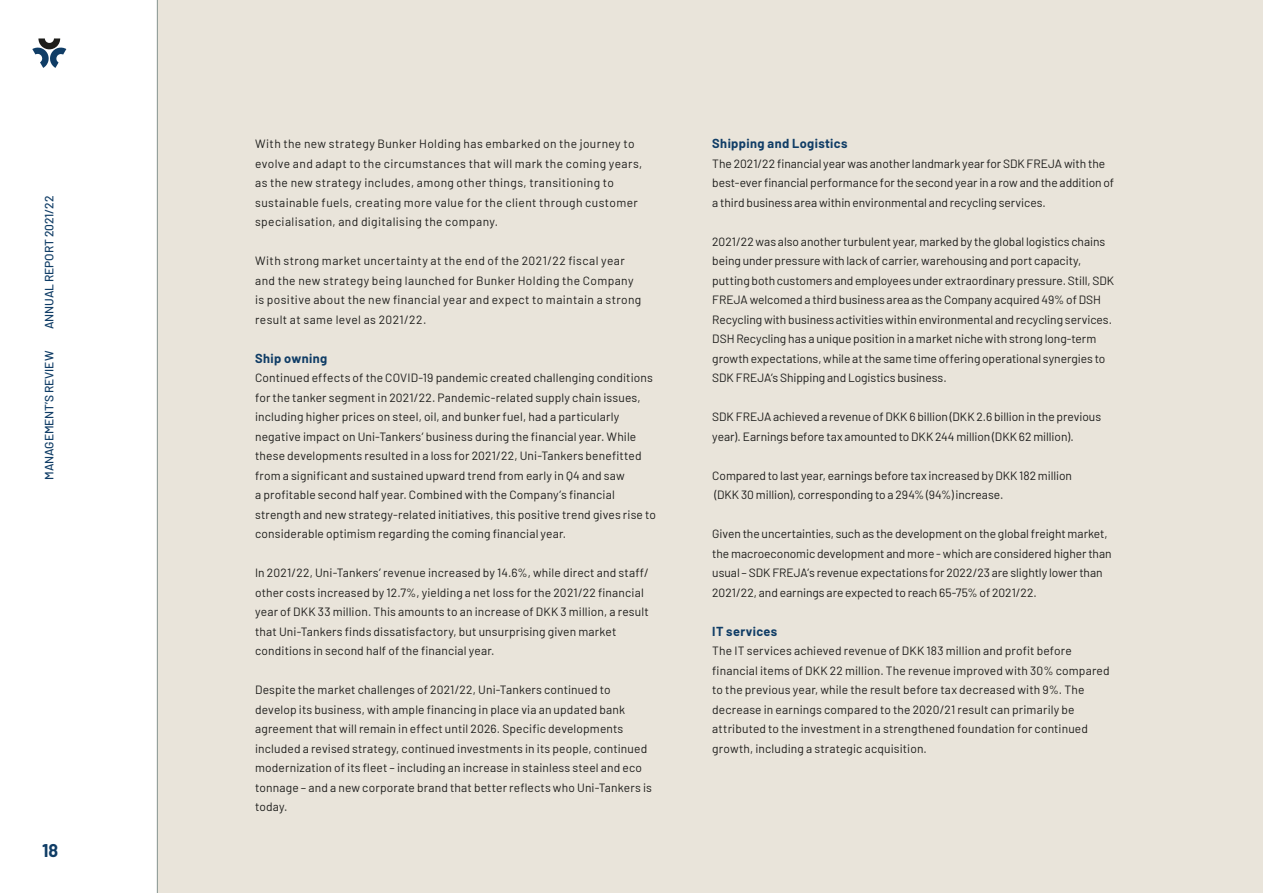
<style>
.page{position:relative;width:1263px;height:893px;background:#fff}
.page>*{position:absolute;margin:0;border:0;box-sizing:border-box;transform-origin:0 0}
.t1{font:700 18px "Barlow";color:#103d66}
.t2{font:700 12.75px "Barlow";letter-spacing:.03em;color:#103d66}
.t3{font:12px/19.5px "Barlow";letter-spacing:.01em;color:#1d1d1b}
.t4{font:12px/19.5px "Barlow";letter-spacing:.03em;color:#1d1d1b}
.t5{font:500 12px "Barlow";letter-spacing:-.01em;color:#103d66}
</style>
<div class="page">
<div style="left:157px;top:0;width:1106px;height:893px;background:#e9e4da"></div>
<svg style="left:66px;top:0;width:92px;height:893px"></svg>
<svg style="left:32px;top:38px;width:34px;height:30px"></svg>
<p class="t5" style="left:40px;top:329px;width:135px;rotate:-90deg">ANNUAL REPORT 2021/22</p>
<p class="t5" style="left:40px;top:480px;width:130px;rotate:-90deg">MANAGEMENT’S REVIEW</p>
<h1 class="t1" style="left:42px;top:837px;width:18px">18</h1>
<p class="t4" style="left:255px;top:133px;width:389px">With the new strategy Bunker Holding has embarked on the journey to evolve and adapt to the circumstances that will mark the coming years, as the new strategy includes, among other things, transitioning to sustainable fuels, creating more value for the client through customer specialisation, and digitalising the company.</p>
<p class="t4" style="left:255px;top:250px;width:388px">With strong market uncertainty at the end of the 2021/22 fiscal year and the new strategy being launched for Bunker Holding the Company is positive about the new financial year and expect to maintain a strong result at same level as 2021/22.</p>
<p class="t2" style="left:255px;top:349px;width:74px">Ship owning</p>
<p class="t3" style="left:255px;top:367px;width:402px">Continued effects of the COVID-19 pandemic created challenging conditions for the tanker segment in 2021/22. Pandemic-related supply chain issues, including higher prices on steel, oil, and bunker fuel, had a particularly negative impact on Uni-Tankers’ business during the financial year. While these developments resulted in a loss for 2021/22, Uni-Tankers benefitted from a significant and sustained upward trend from early in Q4 and saw<br>a profitable second half year. Combined with the Company’s financial strength and new strategy-related initiatives, this positive trend gives rise to considerable optimism regarding the coming financial year.</p>
<p class="t3" style="left:255px;top:562px;width:395px">In 2021/22, Uni-Tankers’ revenue increased by 14.6%, while direct and staff/ other costs increased by 12.7%, yielding a net loss for the 2021/22 financial year of DKK 33 million. This amounts to an increase of DKK 3 million, a result that Uni-Tankers finds dissatisfactory, but unsurprising given market conditions in second half of the financial year.</p>
<p class="t3" style="left:255px;top:679px;width:398px">Despite the market challenges of 2021/22, Uni-Tankers continued to develop its business, with ample financing in place via an updated bank agreement that will remain in effect until 2026. Specific developments included a revised strategy, continued investments in its people, continued modernization of its fleet – including an increase in stainless steel and eco tonnage – and a new corporate brand that better reflects who Uni-Tankers is today.</p>
<p class="t2" style="left:712px;top:134px;width:137px">Shipping and Logistics</p>
<p class="t3" style="left:712px;top:153px;width:403px">The 2021/22 financial year was another landmark year for SDK FREJA with the best-ever financial performance for the second year in a row and the addition of a third business area within environmental and recycling services.</p>
<p class="t3" style="left:712px;top:231px;width:403px">2021/22 was also another turbulent year, marked by the global logistics chains being under pressure with lack of carrier, warehousing and port capacity, putting both customers and employees under extraordinary pressure. Still, SDK FREJA welcomed a third business area as the Company acquired 49% of DSH Recycling with business activities within environmental and recycling services.<br>DSH Recycling has a unique position in a market niche with strong long-term growth expectations, while at the same time offering operational synergies to SDK FREJA’s Shipping and Logistics business.</p>
<p class="t3" style="left:712px;top:406px;width:390px">SDK FREJA achieved a revenue of DKK 6 billion (DKK 2.6 billion in the previous year). Earnings before tax amounted to DKK 244 million (DKK 62 million).</p>
<p class="t3" style="left:712px;top:465px;width:361px">Compared to last year, earnings before tax increased by DKK 182 million (DKK 30 million), corresponding to a 294% (94%) increase.</p>
<p class="t3" style="left:712px;top:523px;width:401px">Given the uncertainties, such as the development on the global freight market, the macroeconomic development and more - which are considered higher than usual – SDK FREJA’s revenue expectations for 2022/23 are slightly lower than 2021/22, and earnings are expected to reach 65-75% of 2021/22.</p>
<p class="t2" style="left:712px;top:622px;width:66px">IT services</p>
<p class="t3" style="left:712px;top:640px;width:399px">The IT services achieved revenue of DKK 183 million and profit before financial items of DKK 22 million. The revenue improved with 30% compared to the previous year, while the result before tax decreased with 9%. The decrease in earnings compared to the 2020/21 result can primarily be attributed to the investment in a strengthened foundation for continued growth, including a strategic acquisition.</p>
</div>
